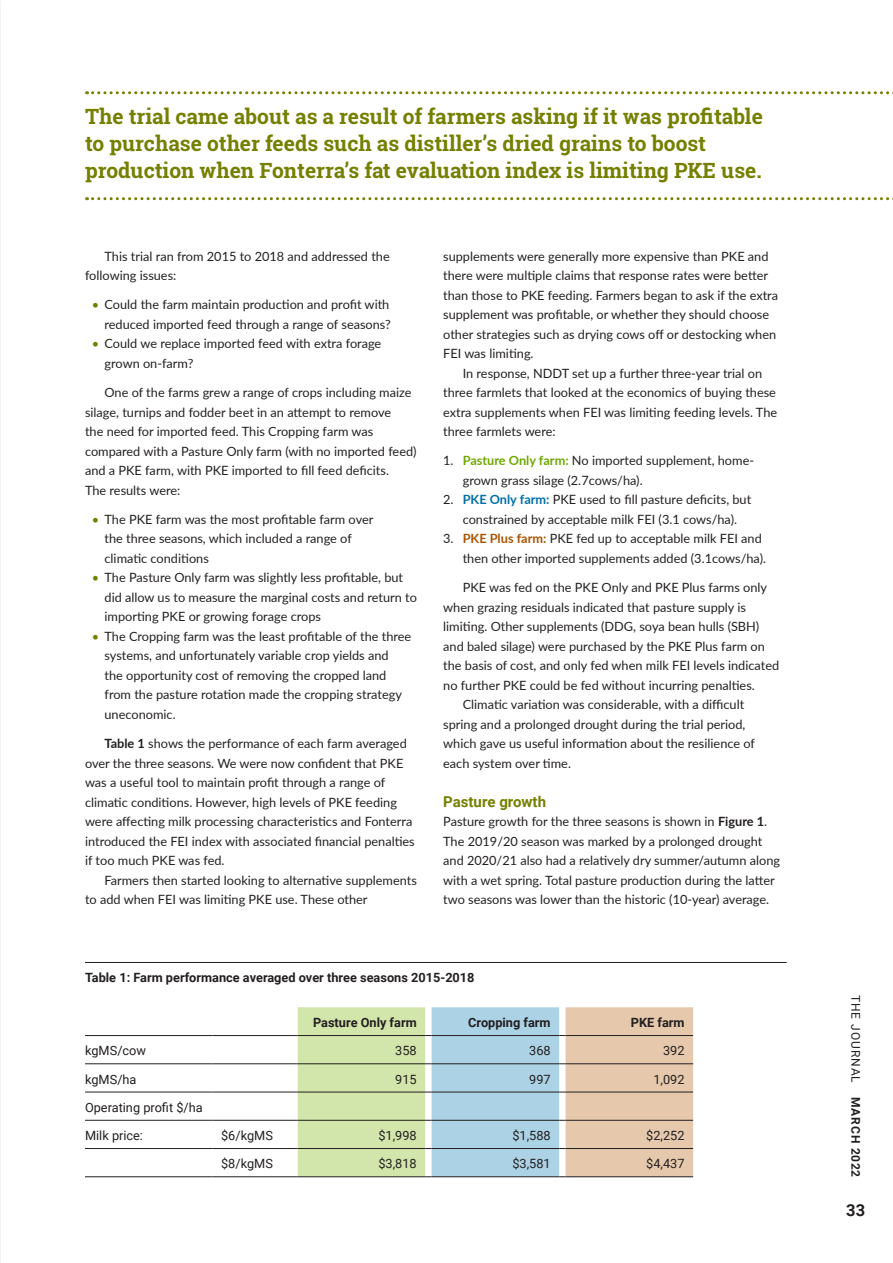
<style>
.page{position:relative;width:893px;height:1263px;background:#fff}
.page>*{position:absolute;margin:0;border:0;box-sizing:border-box;transform-origin:0 0}
.pull_quote{font:700 21px/27px "Roboto Slab";color:#758000}
.t1{font:700 16.5px "Roboto";color:#231f20}
.s1{font:700 15px "Roboto";color:#758000}
.b1{font:12.75px/19.5px "Lato";color:#231f20}
.bullets{font:12.75px/19.5px "Lato";color:#231f20}
.b1_first{font:12.75px/19.5px "Lato";color:#231f20}
.b1_first-2{font:12.75px "Roboto";color:#231f20}
.b1_first-3{font:700 12.75px "Roboto";color:#231f20}
.table_text{font:12.75px "Roboto";color:#231f20}
.t2{font:12px "Roboto";letter-spacing:.085em;color:#231f20}
.s1{color:#758000}
.s2{font-weight:700}
.s3{font-weight:700;color:#70a800}
.s4{font-weight:700;color:#0070a8}
.s5{font-weight:700;color:#a85400}
</style>
<div class="page">
<img style="left:0;top:0;width:1px;height:670px">
<svg style="left:87px;top:91px;width:806px;height:3px"></svg>
<svg style="left:87px;top:197px;width:806px;height:3px"></svg>
<hr style="left:85px;top:1035px;width:128px;height:1px;background:#231f20">
<hr style="left:213px;top:1035px;width:85px;height:1px;background:#231f20">
<hr style="left:85px;top:1063px;width:128px;height:1px;background:#231f20">
<hr style="left:213px;top:1063px;width:85px;height:1px;background:#231f20">
<hr style="left:85px;top:1092px;width:128px;height:1px;background:#231f20">
<hr style="left:213px;top:1092px;width:85px;height:1px;background:#231f20">
<hr style="left:85px;top:1120px;width:128px;height:1px;background:#231f20">
<hr style="left:213px;top:1120px;width:85px;height:1px;background:#231f20">
<hr style="left:85px;top:1148px;width:128px;height:1px;background:#231f20">
<hr style="left:213px;top:1148px;width:85px;height:1px;background:#231f20">
<hr style="left:85px;top:1176px;width:128px;height:1px;background:#231f20">
<hr style="left:213px;top:1176px;width:85px;height:1px;background:#231f20">
<svg style="left:298px;top:1007px;width:395px;height:170px;background:#c8d1bc"></svg>
<hr style="left:566px;top:1176px;width:127px;height:1px;background:#231f20">
<hr style="left:85px;top:962px;width:702px;height:1px;background:#231f20">
<p class="pull_quote" style="left:85px;top:103px;width:679px">The trial came about as a result of farmers asking if it was profitable to purchase other feeds such as distiller’s dried grains to boost production when Fonterra’s fat evaluation index is limiting PKE use.</p>
<p class="b1" style="left:85px;top:246px;width:306px;text-indent:20px">This trial ran from 2015 to 2018 and addressed the following issues:</p>
<p class="bullets" style="left:92px;top:294px;width:301px;text-align:right"><span class="s1">•</span> Could the farm maintain production and profit with reduced imported feed through a range of seasons?</p>
<p class="bullets" style="left:105px;top:333px;width:278px;text-indent:-13px"><span class="s1">•</span> Could we replace imported feed with extra forage grown on-farm?</p>
<p class="b1" style="left:85px;top:382px;width:333px;text-indent:20px">One of the farms grew a range of crops including maize silage, turnips and fodder beet in an attempt to remove<br>the need for imported feed. This Cropping farm was compared with a Pasture Only farm (with no imported feed) and a PKE farm, with PKE imported to fill feed deficits.<br>The results were:</p>
<p class="bullets" style="left:105px;top:509px;width:270px;text-indent:-13px"><span class="s1">•</span> The PKE farm was the most profitable farm over the three seasons, which included a range of climatic conditions</p>
<p class="bullets" style="left:105px;top:567px;width:314px;text-indent:-13px"><span class="s1">•</span> The Pasture Only farm was slightly less profitable, but did allow us to measure the marginal costs and return to importing PKE or growing forage crops</p>
<p class="bullets" style="left:105px;top:626px;width:308px;text-indent:-13px"><span class="s1">•</span> The Cropping farm was the least profitable of the three systems, and unfortunately variable crop yields and<br>the opportunity cost of removing the cropped land from the pasture rotation made the cropping strategy uneconomic.</p>
<p class="b1" style="left:85px;top:733px;width:331px;text-indent:20px"><span class="s2">Table 1</span> shows the performance of each farm averaged over the three seasons. We were now confident that PKE was a useful tool to maintain profit through a range of climatic conditions. However, high levels of PKE feeding were affecting milk processing characteristics and Fonterra introduced the FEI index with associated financial penalties if too much PKE was fed.</p>
<p class="b1" style="left:85px;top:870px;width:333px;text-indent:20px">Farmers then started looking to alternative supplements to add when FEI was limiting PKE use. These other</p>
<p class="b1" style="left:443px;top:246px;width:336px">supplements were generally more expensive than PKE and there were multiple claims that response rates were better than those to PKE feeding. Farmers began to ask if the extra supplement was profitable, or whether they should choose other strategies such as drying cows off or destocking when FEI was limiting.</p>
<p class="b1" style="left:443px;top:363px;width:335px;text-indent:20px">In response, NDDT set up a further three-year trial on three farmlets that looked at the economics of buying these extra supplements when FEI was limiting feeding levels. The three farmlets were:</p>
<p class="bullets" style="left:463px;top:450px;width:293px;text-indent:-19px">1. <span class="s3">Pasture Only farm:</span> No imported supplement, home&shy;grown grass silage (2.7cows/ha).</p>
<p class="bullets" style="left:443px;top:489px;width:310px;text-align:center">2. <span class="s4">PKE Only farm:</span> PKE used to fill pasture deficits, but constrained by acceptable milk FEI (3.1 cows/ha).</p>
<p class="bullets" style="left:463px;top:528px;width:305px;text-indent:-19px">3. <span class="s5">PKE Plus farm:</span> PKE fed up to acceptable milk FEI and then other imported supplements added (3.1cows/ha).</p>
<p class="b1" style="left:443px;top:577px;width:337px;text-indent:20px">PKE was fed on the PKE Only and PKE Plus farms only when grazing residuals indicated that pasture supply is limiting. Other supplements (DDG, soya bean hulls (SBH) and baled silage) were purchased by the PKE Plus farm on the basis of cost, and only fed when milk FEI levels indicated no further PKE could be fed without incurring penalties.</p>
<p class="b1" style="left:443px;top:694px;width:313px;text-indent:20px">Climatic variation was considerable, with a difficult spring and a prolonged drought during the trial period, which gave us useful information about the resilience of each system over time.</p>
<p class="s1" style="left:443px;top:791px;width:104px">Pasture growth</p>
<p class="b1_first" style="left:443px;top:811px;width:338px">Pasture growth for the three seasons is shown in <span class="s2">Figure 1</span>.<br>The 2019/20 season was marked by a prolonged drought and 2020/21 also had a relatively dry summer/autumn along with a wet spring. Total pasture production during the latter two seasons was lower than the historic (10-year) average.</p>
<p class="b1_first-3" style="left:85px;top:969px;width:391px">Table 1: Farm performance averaged over three seasons 2015-2018</p>
<p class="b1_first-3" style="left:313px;top:1013px;width:105px">Pasture Only farm</p>
<p class="b1_first-3" style="left:468px;top:1013px;width:84px">Cropping farm</p>
<p class="b1_first-3" style="left:631px;top:1013px;width:55px">PKE farm</p>
<p class="table_text" style="left:85px;top:1042px;width:63px">kgMS/cow</p>
<p class="b1_first-2" style="left:395px;top:1042px;width:23px">358</p>
<p class="b1_first-2" style="left:529px;top:1042px;width:23px">368</p>
<p class="b1_first-2" style="left:663px;top:1042px;width:23px">392</p>
<p class="b1_first-2" style="left:85px;top:1070px;width:53px">kgMS/ha</p>
<p class="b1_first-2" style="left:395px;top:1070px;width:23px">915</p>
<p class="b1_first-2" style="left:529px;top:1070px;width:23px">997</p>
<p class="b1_first-2" style="left:653px;top:1070px;width:33px">1,092</p>
<p class="b1_first-2" style="left:85px;top:1098px;width:119px">Operating profit $/ha</p>
<p class="b1_first-2" style="left:85px;top:1126px;width:60px">Milk price:</p>
<p class="b1_first-2" style="left:221px;top:1126px;width:53px">$6/kgMS</p>
<p class="b1_first-2" style="left:378px;top:1126px;width:40px">$1,998</p>
<p class="b1_first-2" style="left:512px;top:1126px;width:40px">$1,588</p>
<p class="b1_first-2" style="left:646px;top:1126px;width:40px">$2,252</p>
<p class="b1_first-2" style="left:221px;top:1155px;width:53px">$8/kgMS</p>
<p class="b1_first-2" style="left:378px;top:1155px;width:40px">$3,818</p>
<p class="b1_first-2" style="left:512px;top:1155px;width:40px">$3,581</p>
<p class="b1_first-2" style="left:646px;top:1155px;width:40px">$4,437</p>
<p class="t2" style="left:864px;top:995px;width:184px;rotate:90deg">THE JOURNAL <span class="s2">MARCH 2022</span></p>
<p class="t1" style="left:846px;top:1199px;width:20px">33</p>
</div>
